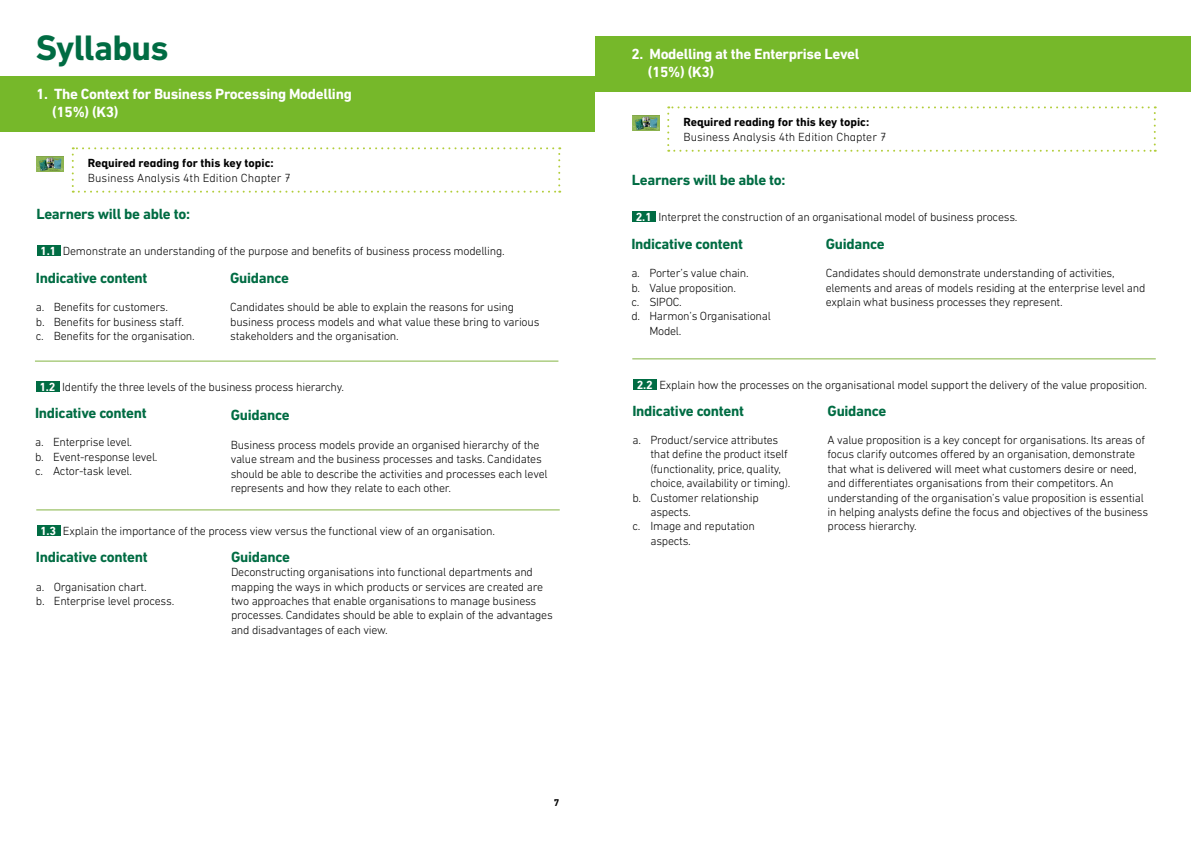
<style>
.page{position:relative;width:1191px;height:842px;background:#fff}
.page>*{position:absolute;margin:0;border:0;box-sizing:border-box;transform-origin:0 0}
.t1{font:700 36px "DIN Next LT Pro";letter-spacing:-.02em;color:#006c43}
.t2{font:700 15px "DIN Next LT Pro";letter-spacing:-.02em;color:#006c43}
.t3{font:700 15px/18px "DIN Next LT Pro";letter-spacing:-.02em;color:#fff}
.t4{font:300 12px/14.4px "DIN Next LT Pro";letter-spacing:-.02em;color:#000}
.t5{font:300 12px "DIN Next LT Pro";color:#000}
.t6{font:700 12px "DIN Next LT Pro";color:#000}
.t7{font:700 12px "DIN Next LT Pro";color:#fff}
.t8{font:700 10px "DIN Next LT Pro";color:#000}
.s1{font-weight:700;color:#fff}
</style>
<div class="page">
<hr style="left:35px;top:361px;width:523px;height:1px;background:#84b443">
<div style="left:0;top:76px;width:595px;height:56px;background:#76b82a"></div>
<div style="left:37px;top:245px;width:24px;height:11px;background:#006c43"></div>
<div style="left:36px;top:381px;width:24px;height:11px;background:#006c43"></div>
<hr style="left:36px;top:509px;width:524px;height:1px;background:#84b443">
<div style="left:37px;top:525px;width:23px;height:11px;background:#006c43"></div>
<hr style="left:632px;top:358px;width:523px;height:1px;background:#84b443">
<div style="left:595px;top:36px;width:596px;height:56px;background:#76b82a"></div>
<div style="left:632px;top:211px;width:24px;height:11px;background:#006c43"></div>
<div style="left:633px;top:379px;width:24px;height:11px;background:#006c43"></div>
<svg style="left:72px;top:147px;width:488px;height:46px"></svg>
<img style="left:37px;top:156px;width:27px;height:15px">
<svg style="left:667px;top:106px;width:488px;height:46px"></svg>
<img style="left:632px;top:115px;width:27px;height:15px">
<h1 class="t1" style="left:36px;top:27px;width:134px">Syllabus</h1>
<p class="t3" style="left:52px;top:85px;width:301px;text-indent:-16px">1. The Context for Business Processing Modelling (15%) (K3)</p>
<p class="t6" style="left:88px;top:156px;width:187px">Required reading for this key topic:</p>
<p class="t5" style="left:88px;top:171px;width:204px">Business Analysis 4th Edition Chapter 7</p>
<p class="t2" style="left:36px;top:205px;width:155px">Learners will be able to:</p>
<p class="t4" style="left:40px;top:243px;width:466px"><span class="s1">1.1</span> Demonstrate an understanding of the purpose and benefits of business process modelling.</p>
<p class="t2" style="left:36px;top:269px;width:113px">Indicative content</p>
<p class="t4" style="left:36px;top:300px;width:160px">a. Benefits for customers.<br>b. Benefits for business staff. c. Benefits for the organisation.</p>
<p class="t2" style="left:230px;top:269px;width:60px">Guidance</p>
<p class="t4" style="left:230px;top:300px;width:311px">Candidates should be able to explain the reasons for using business process models and what value these bring to various stakeholders and the organisation.</p>
<p class="t7" style="left:39px;top:380px;width:17px">1.2</p>
<p class="t4" style="left:62px;top:380px;width:283px">Identify the three levels of the business process hierarchy.</p>
<p class="t2" style="left:35px;top:404px;width:113px">Indicative content</p>
<p class="t4" style="left:35px;top:435px;width:124px">a. Enterprise level.<br>b. Event-response level. c. Actor-task level.</p>
<p class="t2" style="left:231px;top:406px;width:60px">Guidance</p>
<p class="t4" style="left:231px;top:437px;width:318px">Business process models provide an organised hierarchy of the value stream and the business processes and tasks. Candidates should be able to describe the activities and processes each level represents and how they relate to each other.</p>
<p class="t4" style="left:40px;top:524px;width:456px"><span class="s1">1.3</span> Explain the importance of the process view versus the functional view of an organisation.</p>
<p class="t2" style="left:36px;top:548px;width:113px">Indicative content</p>
<p class="t4" style="left:36px;top:579px;width:140px">a. Organisation chart.<br>b. Enterprise level process.</p>
<p class="t2" style="left:231px;top:548px;width:60px">Guidance</p>
<p class="t4" style="left:231px;top:565px;width:323px">Deconstructing organisations into functional departments and mapping the ways in which products or services are created are two approaches that enable organisations to manage business processes. Candidates should be able to explain of the advantages and disadvantages of each view.</p>
<p class="t8" style="left:554px;top:797px;width:7px">7</p>
<p class="t3" style="left:647px;top:45px;width:213px;text-indent:-16px">2. Modelling at the Enterprise Level (15%) (K3)</p>
<p class="t6" style="left:683px;top:115px;width:187px">Required reading for this key topic:</p>
<p class="t5" style="left:683px;top:130px;width:204px">Business Analysis 4th Edition Chapter 7</p>
<p class="t2" style="left:632px;top:171px;width:155px">Learners will be able to:</p>
<p class="t4" style="left:636px;top:209px;width:383px"><span class="s1">2.1</span> Interpret the construction of an organisational model of business process.</p>
<p class="t2" style="left:631px;top:235px;width:113px">Indicative content</p>
<p class="t4" style="left:631px;top:266px;width:119px">a. Porter’s value chain.</p>
<p class="t4" style="left:631px;top:280px;width:106px">b. Value proposition.</p>
<p class="t4" style="left:631px;top:294px;width:52px">c. SIPOC.</p>
<p class="t4" style="left:631px;top:309px;width:141px">d. Harmon’s Organisational</p>
<p class="t4" style="left:649px;top:323px;width:34px">Model.</p>
<p class="t2" style="left:825px;top:235px;width:60px">Guidance</p>
<p class="t4" style="left:825px;top:266px;width:321px">Candidates should demonstrate understanding of activities, elements and areas of models residing at the enterprise level and explain what business processes they represent.</p>
<p class="t7" style="left:636px;top:378px;width:17px">2.2</p>
<p class="t4" style="left:659px;top:378px;width:489px">Explain how the processes on the organisational model support the delivery of the value proposition.</p>
<p class="t2" style="left:632px;top:402px;width:113px">Indicative content</p>
<p class="t4" style="left:632px;top:432px;width:147px">a. Product/service attributes</p>
<p class="t4" style="left:650px;top:447px;width:139px">that define the product itself</p>
<p class="t4" style="left:650px;top:461px;width:132px">(functionality, price, quality,</p>
<p class="t4" style="left:650px;top:476px;width:142px">choice, availability or timing).</p>
<p class="t4" style="left:632px;top:490px;width:128px">b. Customer relationship</p>
<p class="t4" style="left:650px;top:504px;width:42px">aspects.</p>
<p class="t4" style="left:632px;top:519px;width:124px">c. Image and reputation</p>
<p class="t4" style="left:650px;top:533px;width:42px">aspects.</p>
<p class="t2" style="left:827px;top:402px;width:60px">Guidance</p>
<p class="t4" style="left:827px;top:432px;width:322px">A value proposition is a key concept for organisations. Its areas of focus clarify outcomes offered by an organisation, demonstrate that what is delivered will meet what customers desire or need, and differentiates organisations from their competitors. An understanding of the organisation’s value proposition is essential in helping analysts define the focus and objectives of the business process hierarchy.</p>
</div>
